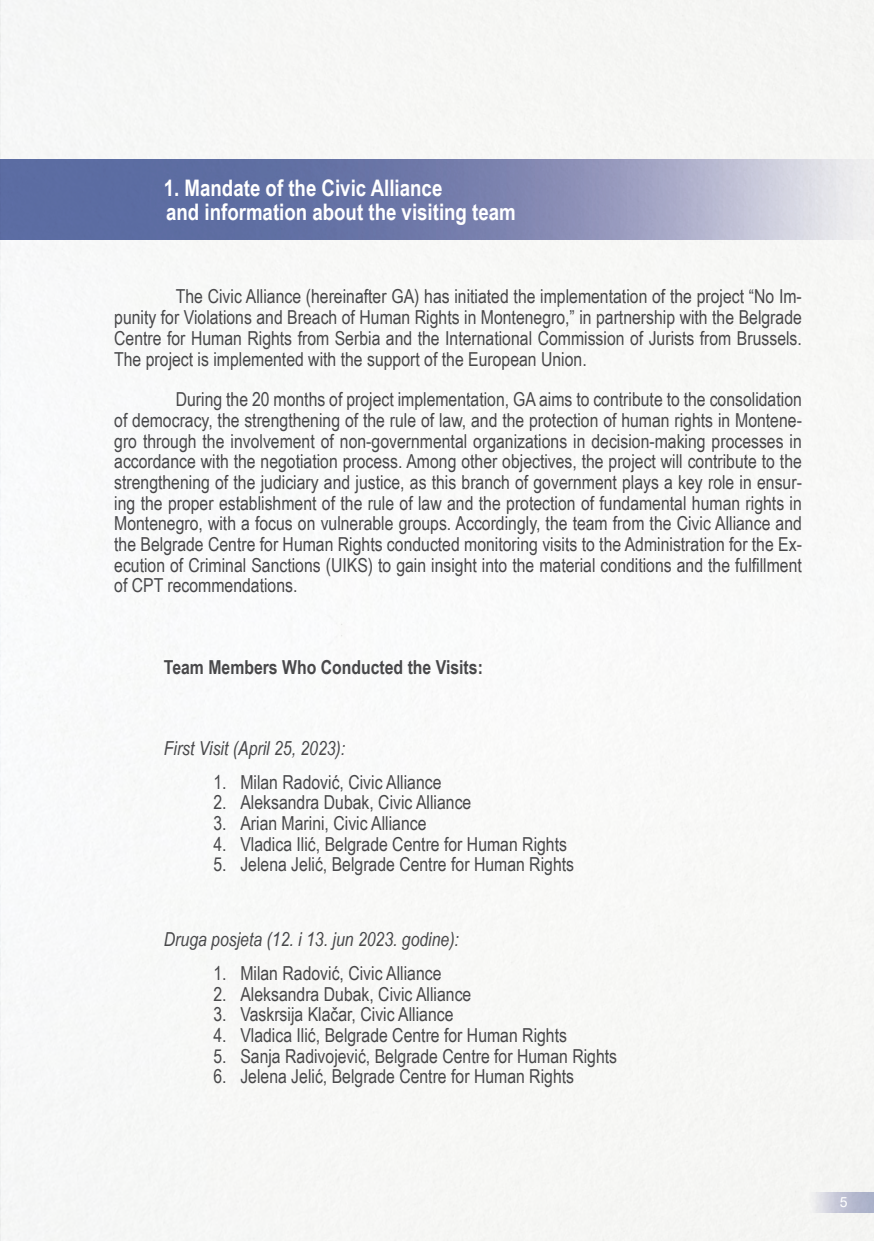
<style>
.page{position:relative;width:874px;height:1241px;background:#fff}
.page>*{position:absolute;margin:0;border:0;box-sizing:border-box;transform-origin:0 0}
.t1{font:700 22.75px/24.5px "Arial Narrow";color:#fff}
.t2{font:19.25px/20.7px "Arial Narrow";color:#48484a;text-align:justify}
.t3{font:italic 19.25px "Arial Narrow";color:#48484a}
.t4{font:700 19.25px "Arial Narrow";color:#48484a}
.t5{font:14px "Arial";color:#fff}
</style>
<div class="page">
<img style="left:0;top:159px;width:873px;height:81px">
<p class="t1" style="left:164px;top:174px;width:353px">1. Mandate of the Civic Alliance<br>and information about the visiting team</p>
<p class="t2" style="left:114px;top:285px;width:688px;text-indent:62px">The Civic Alliance (hereinafter GA) has initiated the implementation of the project “No Im&shy;punity for Violations and Breach of Human Rights in Montenegro,” in partnership with the Belgrade Centre for Human Rights from Serbia and the International Commission of Jurists from Brussels.<br>The project is implemented with the support of the European Union.</p>
<p class="t2" style="left:114px;top:388px;width:688px;text-indent:62px">During the 20 months of project implementation, GA aims to contribute to the consolidation of democracy, the strengthening of the rule of law, and the protection of human rights in Montene&shy;gro through the involvement of non-governmental organizations in decision-making processes in accordance with the negotiation process. Among other objectives, the project will contribute to the strengthening of the judiciary and justice, as this branch of government plays a key role in ensur&shy;ing the proper establishment of the rule of law and the protection of fundamental human rights in Montenegro, with a focus on vulnerable groups. Accordingly, the team from the Civic Alliance and the Belgrade Centre for Human Rights conducted monitoring visits to the Administration for the Ex&shy;ecution of Criminal Sanctions (UIKS) to gain insight into the material conditions and the fulfillment of CPT recommendations.</p>
<p class="t4" style="left:164px;top:652px;width:320px">Team Members Who Conducted the Visits:</p>
<p class="t3" style="left:164px;top:734px;width:183px">First Visit (April 25, 2023):</p>
<p class="t2" style="left:213px;top:770px;width:229px">1. Milan Radović, Civic Alliance</p>
<p class="t2" style="left:213px;top:791px;width:259px">2. Aleksandra Dubak, Civic Alliance</p>
<p class="t2" style="left:213px;top:812px;width:214px">3. Arian Marini, Civic Alliance</p>
<p class="t2" style="left:213px;top:832px;width:355px">4. Vladica Ilić, Belgrade Centre for Human Rights</p>
<p class="t2" style="left:213px;top:853px;width:362px">5. Jelena Jelić, Belgrade Centre for Human Rights</p>
<p class="t3" style="left:164px;top:925px;width:296px">Druga posjeta (12. i 13. jun 2023. godine):</p>
<p class="t2" style="left:213px;top:961px;width:229px">1. Milan Radović, Civic Alliance</p>
<p class="t2" style="left:213px;top:982px;width:259px">2. Aleksandra Dubak, Civic Alliance</p>
<p class="t2" style="left:213px;top:1003px;width:241px">3. Vaskrsija Klačar, Civic Alliance</p>
<p class="t2" style="left:213px;top:1023px;width:355px">4. Vladica Ilić, Belgrade Centre for Human Rights</p>
<p class="t2" style="left:213px;top:1044px;width:405px">5. Sanja Radivojević, Belgrade Centre for Human Rights</p>
<p class="t2" style="left:213px;top:1065px;width:362px">6. Jelena Jelić, Belgrade Centre for Human Rights</p>
<p class="t5" style="left:839px;top:1191px;width:9px">5</p>
</div>
